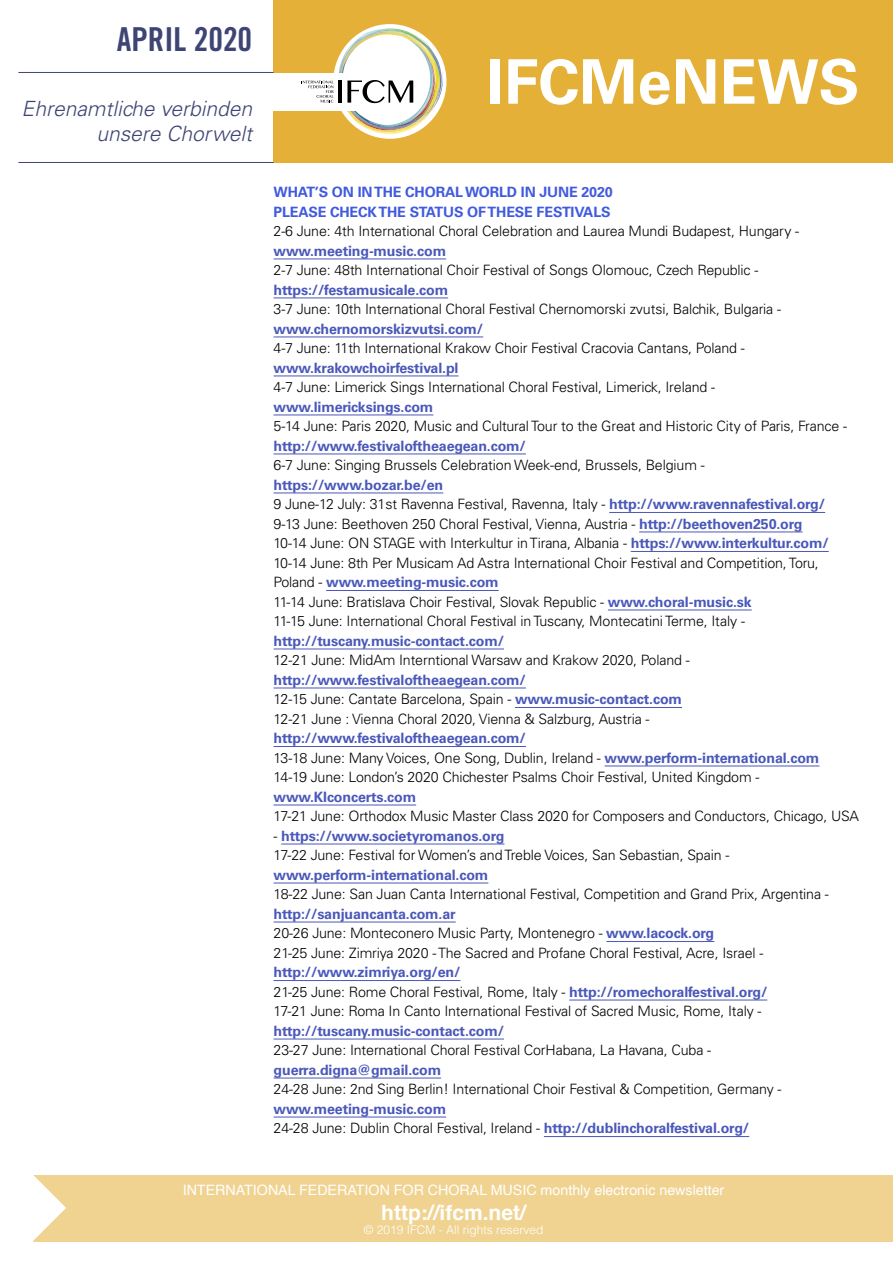
<style>
.page{position:relative;width:893px;height:1263px;background:#fff}
.page>*{position:absolute;margin:0;border:0;box-sizing:border-box;transform-origin:0 0}
.t1{font:700 61.5px "Univers LT Std";color:#fff}
.t2{font:33px "Trade Gothic LT Std Bd Cn 20";color:#3e4575}
.t3{font:italic 300 21px/25.2px "Univers LT Std";color:#3e4575;text-align:right}
.t4{font:700 21px "Helvetica";color:#fff}
.t5{font:300 14.25px/19.5px "Univers LT Std";letter-spacing:-.01em;color:#000}
.t6{font:700 14.25px/19.5px "Univers LT Std";letter-spacing:-.01em;color:#4a58ba}
.t7{font:700 14.25px/19.5px "Univers LT Std";letter-spacing:-.01em;color:#415ade}
.t8{font:14.25px "Helvetica";color:#fff}
.t9{font:300 12px "Helvetica";color:#fff}
.s1{font-weight:700;color:#4a58ba}
.s2{font-weight:300;color:#000}
</style>
<div class="page">
<div style="left:33px;top:1176px;width:860px;height:66px;background:#f0d391"></div>
<svg style="left:33px;top:1175px;width:33px;height:66px"></svg>
<hr style="left:274px;top:259px;width:172px;height:1px;background:#4a58ba">
<hr style="left:274px;top:298px;width:174px;height:1px;background:#4a58ba">
<hr style="left:274px;top:337px;width:209px;height:1px;background:#4a58ba">
<hr style="left:274px;top:376px;width:184px;height:1px;background:#4a58ba">
<hr style="left:274px;top:415px;width:159px;height:1px;background:#4a58ba">
<hr style="left:274px;top:454px;width:252px;height:1px;background:#4a58ba">
<hr style="left:274px;top:493px;width:169px;height:1px;background:#4a58ba">
<hr style="left:609px;top:512px;width:216px;height:1px;background:#4a58ba">
<hr style="left:639px;top:532px;width:164px;height:1px;background:#4a58ba">
<hr style="left:631px;top:551px;width:198px;height:1px;background:#4a58ba">
<hr style="left:326px;top:590px;width:173px;height:1px;background:#4a58ba">
<hr style="left:608px;top:610px;width:144px;height:1px;background:#4a58ba">
<hr style="left:274px;top:649px;width:230px;height:1px;background:#4a58ba">
<hr style="left:274px;top:688px;width:252px;height:1px;background:#4a58ba">
<hr style="left:515px;top:707px;width:167px;height:1px;background:#4a58ba">
<hr style="left:274px;top:746px;width:252px;height:1px;background:#4a58ba">
<hr style="left:605px;top:766px;width:214px;height:1px;background:#4a58ba">
<hr style="left:274px;top:805px;width:142px;height:1px;background:#4a58ba">
<hr style="left:281px;top:844px;width:223px;height:1px;background:#4a58ba">
<hr style="left:274px;top:883px;width:214px;height:1px;background:#4a58ba">
<hr style="left:274px;top:922px;width:182px;height:1px;background:#4a58ba">
<hr style="left:606px;top:941px;width:108px;height:1px;background:#4a58ba">
<hr style="left:274px;top:980px;width:186px;height:1px;background:#4a58ba">
<hr style="left:569px;top:1000px;width:198px;height:1px;background:#4a58ba">
<hr style="left:274px;top:1039px;width:230px;height:1px;background:#4a58ba">
<hr style="left:274px;top:1078px;width:167px;height:1px;background:#4a58ba">
<hr style="left:274px;top:1117px;width:172px;height:1px;background:#4a58ba">
<hr style="left:544px;top:1136px;width:205px;height:1px;background:#4a58ba">
<div style="left:274px;top:0;width:619px;height:163px;background:#e4b038"></div>
<div style="left:333px;top:24px;width:113px;height:115px;background:#fff;border-radius:50%"></div>
<div style="left:270px;top:73px;width:117px;height:38px;background:#fff"></div>
<svg style="left:302px;top:29px;width:141px;height:105px"></svg>
<hr style="left:18px;top:72px;width:256px;height:1px;background:#3e4575">
<hr style="left:18px;top:162px;width:256px;height:1px;background:#3e4575">
<h2 class="t2" style="left:117px;top:19px;width:137px">APRIL 2020</h2>
<h3 class="t3" style="left:22px;top:96px;width:232px">Ehrenamtliche verbinden unsere Chorwelt</h3>
<h1 class="t1" style="left:487px;top:46px;width:374px">IFCMeNEWS</h1>
<p class="t7" style="left:274px;top:183px;width:341px">WHAT’S ON IN THE CHORAL WORLD IN JUNE 2020<br>PLEASE CHECK THE STATUS OF THESE FESTIVALS</p>
<p class="t5" style="left:274px;top:222px;width:527px">2-6 June: 4th International Choral Celebration and Laurea Mundi Budapest, Hungary -</p>
<p class="t6" style="left:274px;top:241px;width:174px">www.meeting-music.com</p>
<p class="t5" style="left:274px;top:261px;width:486px">2-7 June: 48th International Choir Festival of Songs Olomouc, Czech Republic -</p>
<p class="t6" style="left:274px;top:280px;width:176px">https://festamusicale.com</p>
<p class="t5" style="left:274px;top:300px;width:509px">3-7 June: 10th International Choral Festival Chernomorski zvutsi, Balchik, Bulgaria -</p>
<p class="t6" style="left:274px;top:319px;width:211px">www.chernomorskizvutsi.com/</p>
<p class="t5" style="left:274px;top:339px;width:473px">4-7 June: 11th International Krakow Choir Festival Cracovia Cantans, Poland -</p>
<p class="t6" style="left:274px;top:358px;width:186px">www.krakowchoirfestival.pl</p>
<p class="t5" style="left:274px;top:378px;width:443px">4-7 June: Limerick Sings International Choral Festival, Limerick, Ireland -</p>
<p class="t6" style="left:274px;top:397px;width:161px">www.limericksings.com</p>
<p class="t5" style="left:274px;top:417px;width:575px">5-14 June: Paris 2020, Music and Cultural Tour to the Great and Historic City of Paris, France -</p>
<p class="t6" style="left:274px;top:436px;width:254px">http://www.festivaloftheaegean.com/</p>
<p class="t5" style="left:274px;top:456px;width:433px">6-7 June: Singing Brussels Celebration Week-end, Brussels, Belgium -</p>
<p class="t5" style="left:274px;top:475px;width:557px"><span class="s1">https://www.bozar.be/en<br></span>9 June-12 July: 31st Ravenna Festival, Ravenna, Italy - <span class="s1">http://www.ravennafestival.org/ </span>9-13 June: Beethoven 250 Choral Festival, Vienna, Austria - <span class="s1">http://beethoven250.org </span>10-14 June: ON STAGE with Interkultur in Tirana, Albania - <span class="s1">https://www.interkultur.com/ </span>10-14 June: 8th Per Musicam Ad Astra International Choir Festival and Competition, Toru, Poland - <span class="s1">www.meeting-music.com<br></span>11-14 June: Bratislava Choir Festival, Slovak Republic - <span class="s1">www.choral-music.sk<br></span>11-15 June: International Choral Festival in Tuscany, Montecatini Terme, Italy -</p>
<p class="t6" style="left:274px;top:631px;width:232px">http://tuscany.music-contact.com/</p>
<p class="t5" style="left:274px;top:650px;width:418px">12-21 June: MidAm Interntional Warsaw and Krakow 2020, Poland -</p>
<p class="t5" style="left:274px;top:670px;width:410px"><span class="s1">http://www.festivaloftheaegean.com/<br></span>12-15 June: Cantate Barcelona, Spain - <span class="s1">www.music-contact.com<br></span>12-21 June : Vienna Choral 2020, Vienna &amp; Salzburg, Austria -</p>
<p class="t5" style="left:274px;top:728px;width:547px"><span class="s1">http://www.festivaloftheaegean.com/<br></span>13-18 June: Many Voices, One Song, Dublin, Ireland - <span class="s1">www.perform-international.com<br></span>14-19 June: London’s 2020 Chichester Psalms Choir Festival, United Kingdom -</p>
<p class="t6" style="left:274px;top:787px;width:144px">www.KIconcerts.com</p>
<p class="t5" style="left:274px;top:806px;width:587px">17-21 June: Orthodox Music Master Class 2020 for Composers and Conductors, Chicago, USA</p>
<p class="t5" style="left:274px;top:826px;width:457px">- <span class="s1">https://www.societyromanos.org<br></span>17-22 June: Festival for Women’s and Treble Voices, San Sebastian, Spain -</p>
<p class="t6" style="left:274px;top:865px;width:216px">www.perform-international.com</p>
<p class="t5" style="left:274px;top:884px;width:557px">18-22 June: San Juan Canta International Festival, Competition and Grand Prix, Argentina -</p>
<p class="t5" style="left:274px;top:904px;width:491px"><span class="s1">http://sanjuancanta.com.ar<br></span>20-26 June: Monteconero Music Party, Montenegro - <span class="s1">www.lacock.org<br></span>21-25 June: Zimriya 2020 - The Sacred and Profane Choral Festival, Acre, Israel -</p>
<p class="t5" style="left:274px;top:962px;width:495px"><span class="s1">http://www.zimriya.org/en/<br></span>21-25 June: Rome Choral Festival, Rome, Italy - <span class="s1">http://romechoralfestival.org/<br></span>17-21 June: Roma In Canto International Festival of Sacred Music, Rome, Italy -</p>
<p class="t6" style="left:274px;top:1021px;width:232px">http://tuscany.music-contact.com/</p>
<p class="t5" style="left:274px;top:1040px;width:439px">23-27 June: International Choral Festival CorHabana, La Havana, Cuba -</p>
<p class="t6" style="left:274px;top:1060px;width:169px">guerra.digna@gmail.com</p>
<p class="t5" style="left:274px;top:1079px;width:509px">24-28 June: 2nd Sing Berlin! International Choir Festival &amp; Competition, Germany -</p>
<p class="t6" style="left:274px;top:1099px;width:477px">www.meeting-music.com<br><span class="s2">24-28 June: Dublin Choral Festival, Ireland -</span> http://dublinchoralfestival.org/</p>
<p class="t8" style="left:183px;top:1178px;width:543px">INTERNATIONAL FEDERATION FOR CHORAL MUSIC monthly electronic newsletter</p>
<h3 class="t4" style="left:381px;top:1195px;width:146px">http://ifcm.net/</h3>
<p class="t9" style="left:364px;top:1220px;width:181px">© 2019 IFCM - All rights reserved</p>
</div>
